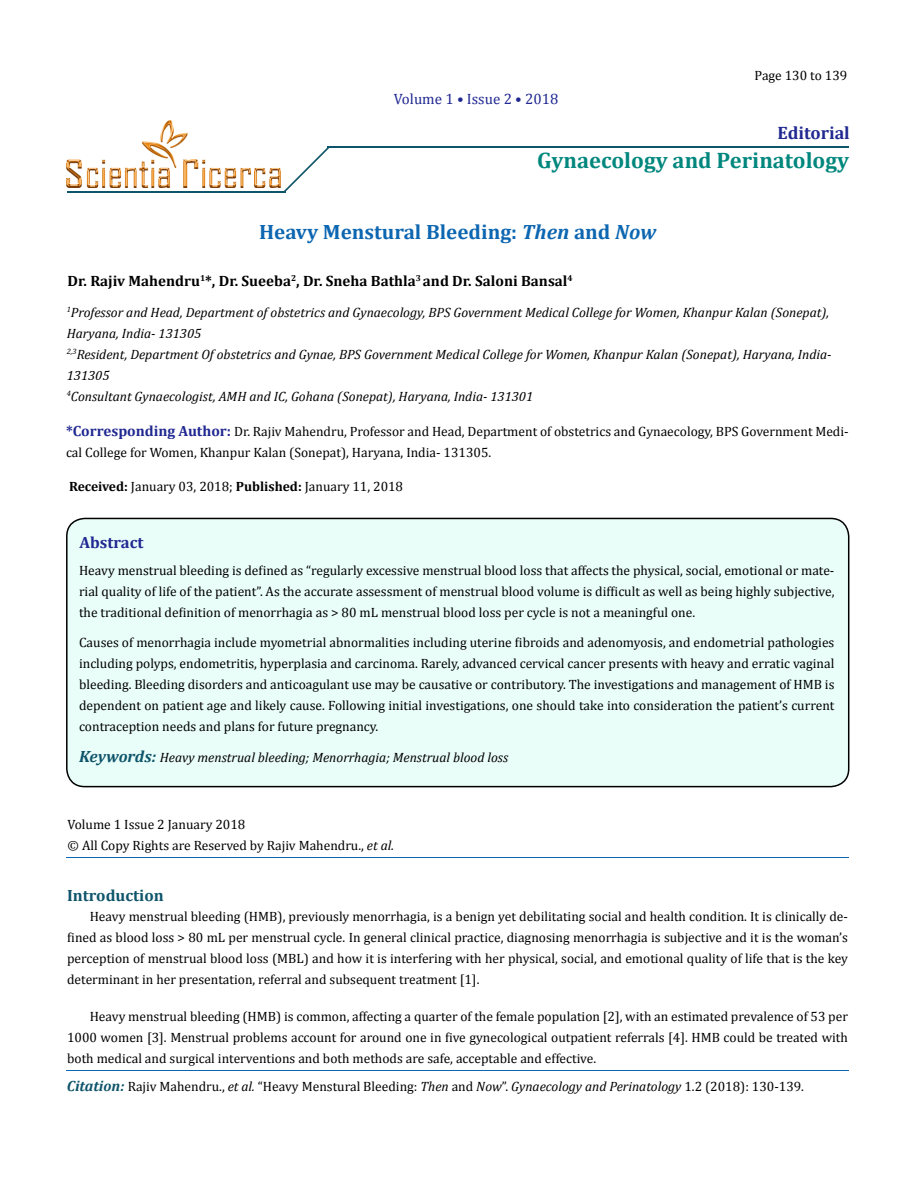
<style>
.page{position:relative;width:917px;height:1190px;background:#fff}
.page>*{position:absolute;margin:0;border:0;box-sizing:border-box;transform-origin:0 0}
.t1{font:700 22.5px "Cambria";color:#00877d}
.t2{font:700 20.85px "Cambria";color:#0d66b1}
.t3{font:700 18px "Cambria";color:#202891}
.t4{font:700 16.35px "Cambria";color:#0e546a}
.t5{font:700 16.35px "Cambria";color:#202891}
.t6{font:700 15px "Cambria";color:#000}
.t7{font:15px "Cambria";color:#202891}
.t8{font:13.5px/21px "Cambria";color:#000;text-align:justify}
.t9{font:italic 13.5px/21px "Cambria";color:#000}
.s1{font-style:italic}
.s2{font-weight:700;font-size:14.85px;color:#202891}
.s3{font-weight:700}
.s4{font-weight:700;font-size:16.35px;color:#0e546a}
.s5{font-weight:700;font-style:italic;font-size:14.85px;color:#0e546a}
</style>
<div class="page">
<div style="left:67px;top:518px;width:781px;height:268px;background:#e9fdf9;border-radius:18px"></div>
<div style="left:66px;top:518px;width:783px;height:269px;border:2px solid #000;border-radius:18px"></div>
<hr style="left:327px;top:146px;width:521px;height:2px;background:#0e546a">
<hr style="left:67px;top:191px;width:218px;height:2px;background:#0e546a">
<svg style="left:284px;top:148px;width:45px;height:45px"></svg>
<hr style="left:67px;top:1070px;width:781px;height:1px;background:#0d66b1">
<hr style="left:67px;top:857px;width:781px;height:1px;background:#0d66b1">
<img style="left:67px;top:120px;width:214px;height:67px">
<p class="t7" style="left:394px;top:90px;width:166px">Volume 1 • Issue 2 • 2018</p>
<p class="t8" style="left:754px;top:64px;width:94px">Page 130 to 139</p>
<h3 class="t3" style="left:777px;top:121px;width:74px">Editorial</h3>
<h1 class="t1" style="left:537px;top:147px;width:313px">Gynaecology and Perinatology</h1>
<h2 class="t2" style="left:259px;top:219px;width:399px">Heavy Menstural Bleeding: <span class="s1">Then</span> and <span class="s1">Now</span></h2>
<p class="t6" style="left:68px;top:272px;width:506px">Dr. Rajiv Mahendru<sup>1</sup>*, Dr. Sueeba<sup>2</sup>, Dr. Sneha Bathla<sup>3</sup> and Dr. Saloni Bansal<sup>4</sup></p>
<p class="t9" style="left:67px;top:301px;width:766px"><sup>1</sup>Professor and Head, Department of obstetrics and Gynaecology, BPS Government Medical College for Women, Khanpur Kalan (Sonepat), Haryana, India- 131305<br><sup>2,3</sup>Resident, Department Of obstetrics and Gynae, BPS Government Medical College for Women, Khanpur Kalan (Sonepat), Haryana, India-131305<br><sup>4</sup>Consultant Gynaecologist, AMH and IC, Gohana (Sonepat), Haryana, India- 131301</p>
<p class="t8" style="left:66px;top:420px;width:784px"><span class="s2">*Corresponding Author:</span> Dr. Rajiv Mahendru, Professor and Head, Department of obstetrics and Gynaecology, BPS Government Medi&shy;cal College for Women, Khanpur Kalan (Sonepat), Haryana, India- 131305.</p>
<p class="t8" style="left:69px;top:476px;width:335px"><span class="s3">Received:</span> January 03, 2018; <span class="s3">Published:</span> January 11, 2018</p>
<p class="t5" style="left:80px;top:532px;width:65px">Abstract</p>
<p class="t8" style="left:79px;top:559px;width:757px">Heavy menstrual bleeding is defined as “regularly excessive menstrual blood loss that affects the physical, social, emotional or mate&shy;rial quality of life of the patient”. As the accurate assessment of menstrual blood volume is difficult as well as being highly subjective, the traditional definition of menorrhagia as &gt; 80 mL menstrual blood loss per cycle is not a meaningful one.</p>
<p class="t8" style="left:79px;top:631px;width:757px">Causes of menorrhagia include myometrial abnormalities including uterine fibroids and adenomyosis, and endometrial pathologies including polyps, endometritis, hyperplasia and carcinoma. Rarely, advanced cervical cancer presents with heavy and erratic vaginal bleeding. Bleeding disorders and anticoagulant use may be causative or contributory. The investigations and management of HMB is dependent on patient age and likely cause. Following initial investigations, one should take into consideration the patient’s current contraception needs and plans for future pregnancy.</p>
<p class="t9" style="left:79px;top:746px;width:430px"><span class="s4">Keywords:</span> Heavy menstrual bleeding; Menorrhagia; Menstrual blood loss</p>
<p class="t8" style="left:68px;top:814px;width:328px">Volume 1 Issue 2 January 2018<br>© All Copy Rights are Reserved by Rajiv Mahendru., <span class="s1">et al.</span></p>
<p class="t4" style="left:67px;top:885px;width:98px">Introduction</p>
<p class="t8" style="left:67px;top:905px;width:782px;text-indent:23px">Heavy menstrual bleeding (HMB), previously menorrhagia, is a benign yet debilitating social and health condition. It is clinically de&shy;fined as blood loss &gt; 80 mL per menstrual cycle. In general clinical practice, diagnosing menorrhagia is subjective and it is the woman’s perception of menstrual blood loss (MBL) and how it is interfering with her physical, social, and emotional quality of life that is the key determinant in her presentation, referral and subsequent treatment [1].</p>
<p class="t8" style="left:67px;top:1006px;width:782px;text-indent:23px">Heavy menstrual bleeding (HMB) is common, affecting a quarter of the female population [2], with an estimated prevalence of 53 per 1000 women [3]. Menstrual problems account for around one in five gynecological outpatient referrals [4]. HMB could be treated with both medical and surgical interventions and both methods are safe, acceptable and effective.</p>
<p class="t8" style="left:67px;top:1075px;width:738px"><span class="s5">Citation:</span> Rajiv Mahendru., <span class="s1">et al.</span> “Heavy Menstural Bleeding: <span class="s1">Then</span> and <span class="s1">Now</span>”. <span class="s1">Gynaecology and Perinatology</span> 1.2 (2018): 130-139.</p>
</div>
